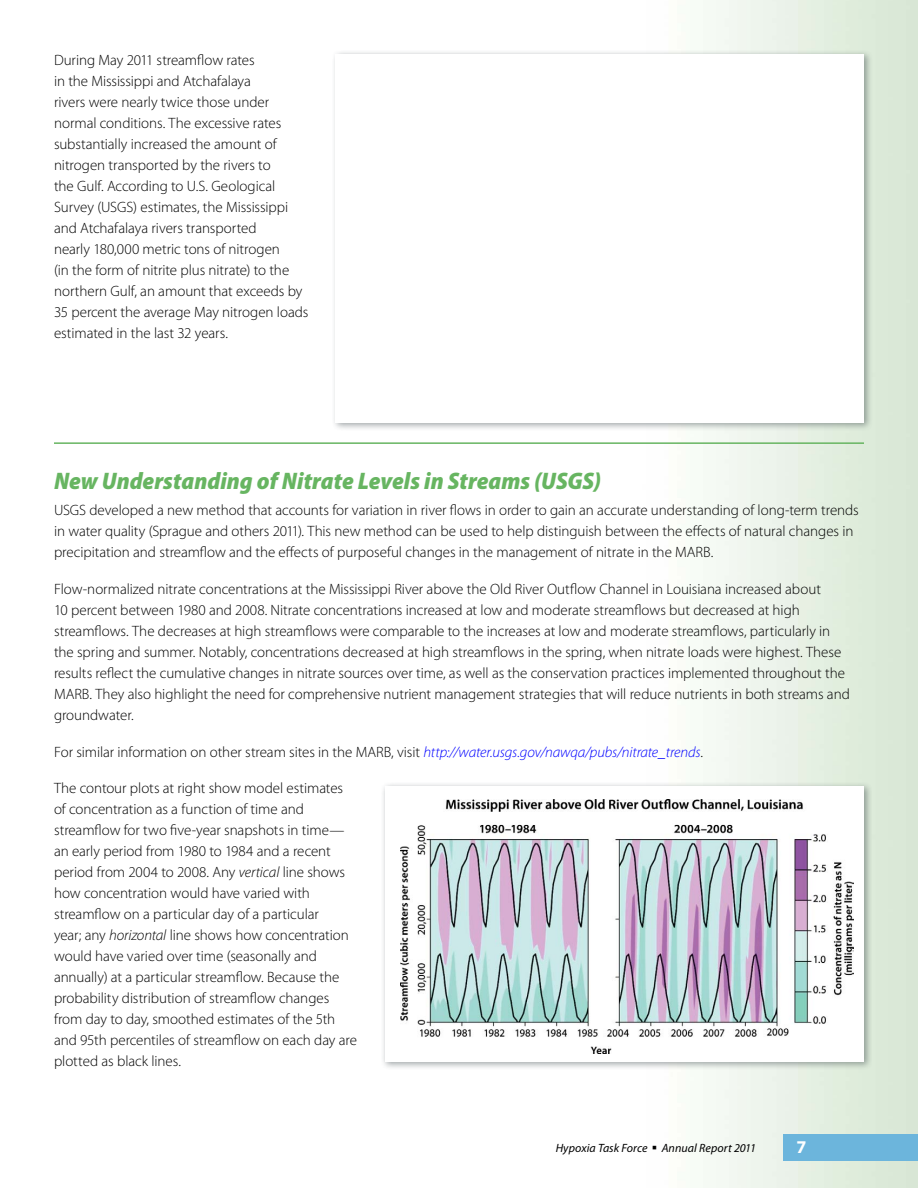
<style>
.page{position:relative;width:918px;height:1188px;background:#fff}
.page>*{position:absolute;margin:0;border:0;box-sizing:border-box;transform-origin:0 0}
.indicator_header{font:italic 900 semi-condensed 24px "Myriad Pro";color:#67b561}
.t1{font:700 18px "Myriad Pro";color:#fff}
.body_text{font:300 15px/21px "Myriad Pro";letter-spacing:-.005em;color:#000}
.t2{font:italic 12px "Myriad Pro";letter-spacing:.005em;color:#000}
.s1{font-style:italic;color:#00f}
.s2{font-style:italic}
</style>
<div class="page">
<div style="left:783px;top:1134px;width:135px;height:27px;background:#6cb5dc"></div>
<hr style="left:54px;top:442px;width:810px;height:2px;background:#67b561">
<div style="left:331px;top:49px;width:541px;height:382px;background:#313d42;opacity:.45"></div>
<div style="left:336px;top:54px;width:528px;height:369px;background:#fff"></div>
<div style="left:380px;top:781px;width:492px;height:289px;background:#313d42;opacity:.45"></div>
<div style="left:385px;top:786px;width:479px;height:276px;background:#fff"></div>
<img style="left:400px;top:800px;width:453px;height:254px">
<p class="body_text" style="left:54px;top:50px;width:256px">During May 2011 streamflow rates<br>in the Mississippi and Atchafalaya<br>rivers were nearly twice those under normal conditions. The excessive rates substantially increased the amount of nitrogen transported by the rivers to<br>the Gulf. According to U.S. Geological Survey (USGS) estimates, the Mississippi and Atchafalaya rivers transported<br>nearly 180,000 metric tons of nitrogen<br>(in the form of nitrite plus nitrate) to the northern Gulf, an amount that exceeds by 35 percent the average May nitrogen loads estimated in the last 32 years.</p>
<p class="indicator_header" style="left:54px;top:468px;width:549px">New Understanding of Nitrate Levels in Streams (USGS)</p>
<p class="body_text" style="left:54px;top:500px;width:806px">USGS developed a new method that accounts for variation in river flows in order to gain an accurate understanding of long-term trends in water quality (Sprague and others 2011). This new method can be used to help distinguish between the effects of natural changes in precipitation and streamflow and the effects of purposeful changes in the management of nitrate in the MARB.</p>
<p class="body_text" style="left:54px;top:578px;width:797px">Flow-normalized nitrate concentrations at the Mississippi River above the Old River Outflow Channel in Louisiana increased about<br>10 percent between 1980 and 2008. Nitrate concentrations increased at low and moderate streamflows but decreased at high streamflows. The decreases at high streamflows were comparable to the increases at low and moderate streamflows, particularly in the spring and summer. Notably, concentrations decreased at high streamflows in the spring, when nitrate loads were highest. These results reflect the cumulative changes in nitrate sources over time, as well as the conservation practices implemented throughout the MARB. They also highlight the need for comprehensive nutrient management strategies that will reduce nutrients in both streams and groundwater.</p>
<p class="body_text" style="left:54px;top:741px;width:650px">For similar information on other stream sites in the MARB, visit <span class="s1">http://water.usgs.gov/nawqa/pubs/nitrate_trends</span>.</p>
<p class="body_text" style="left:54px;top:778px;width:305px">The contour plots at right show model estimates of concentration as a function of time and streamflow for two five-year snapshots in time— an early period from 1980 to 1984 and a recent period from 2004 to 2008. Any <span class="s2">vertical</span> line shows how concentration would have varied with streamflow on a particular day of a particular<br>year; any <span class="s2">horizontal</span> line shows how concentration would have varied over time (seasonally and annually) at a particular streamflow. Because the probability distribution of streamflow changes from day to day, smoothed estimates of the 5th and 95th percentiles of streamflow on each day are plotted as black lines.</p>
<p class="t2" style="left:556px;top:1142px;width:202px">Hypoxia Task Force ▪ Annual Report 2011</p>
<p class="t1" style="left:796px;top:1137px;width:11px">7</p>
</div>
